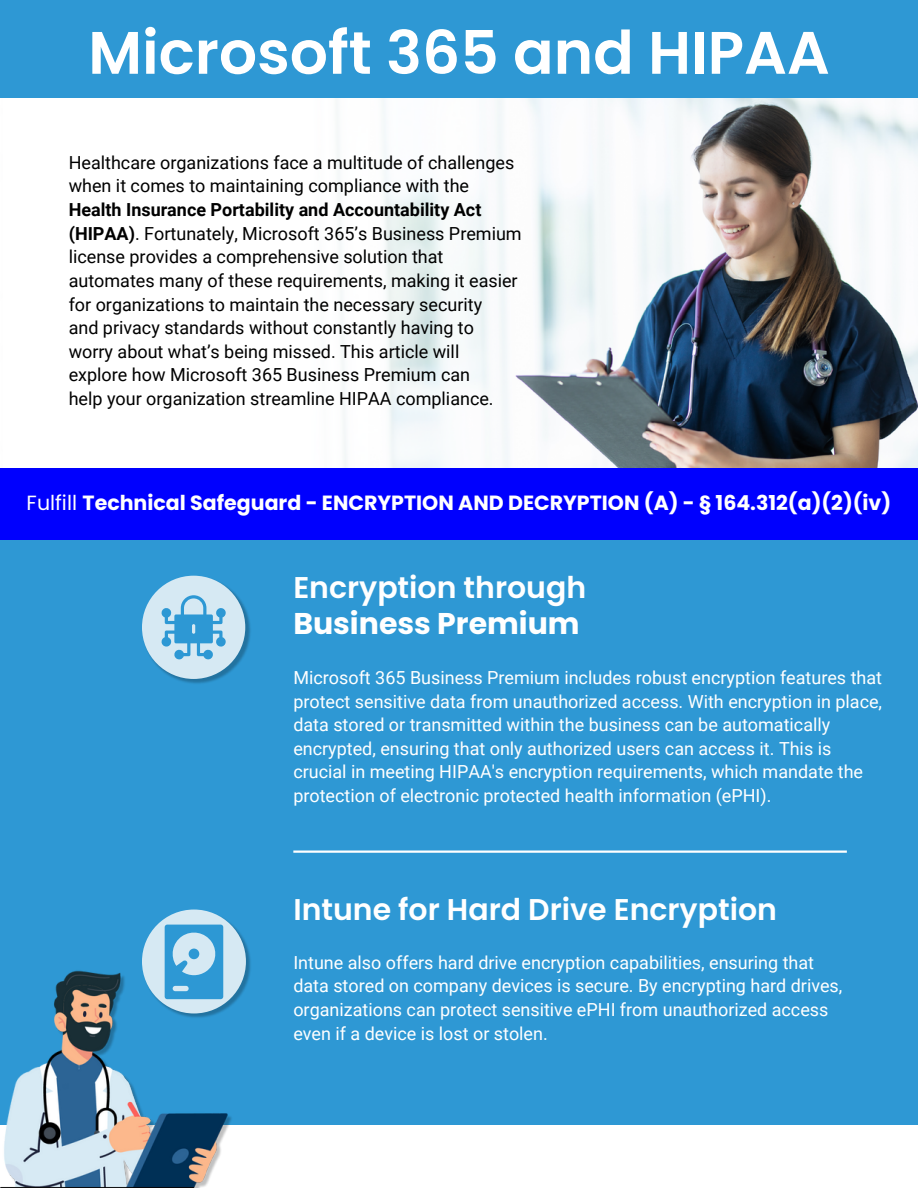
<style>
.page{position:relative;width:918px;height:1188px;background:#fff}
.page>*{position:absolute;margin:0;border:0;box-sizing:border-box;transform-origin:0 0}
.t1{font:600 59.85px "Poppins";color:#fff}
.t2{font:600 30px "Poppins";color:#fff}
.t3{font:700 30px "Poppins";color:#fff}
.t4{font:700 20.55px "Poppins";color:#fff}
.t5{font:18px/23.7px "Roboto";color:#fff}
.t6{font:18px "Roboto";color:#000}
.t7{font:700 18px "Roboto";color:#000}
.s1{font-weight:700}
.s2{font-weight:400}
</style>
<div class="page">
<div style="left:0;top:540px;width:918px;height:584px;background:#2e98d4"></div>
<img style="left:0;top:97px;width:918px;height:371px">
<div style="left:0;top:0;width:918px;height:97px;background:#2e98d4"></div>
<hr style="left:293px;top:851px;width:554px;height:2px;background:#fff">
<img style="left:0;top:970px;width:249px;height:218px">
<div style="left:0;top:468px;width:918px;height:72px;background:#0000fe"></div>
<img style="left:142px;top:576px;width:109px;height:108px">
<div style="left:142px;top:576px;width:103px;height:103px;background:#d6e9f3;border-radius:50%"></div>
<svg style="left:161px;top:595px;width:65px;height:65px"></svg>
<img style="left:142px;top:909px;width:109px;height:111px">
<div style="left:142px;top:910px;width:104px;height:103px;background:#d6e9f3;border-radius:50%"></div>
<svg style="left:165px;top:925px;width:58px;height:74px"></svg>
<p class="t1" style="left:88px;top:11px;width:743px">Microsoft 365 and HIPAA</p>
<p class="t6" style="left:69px;top:152px;width:447px">Healthcare organizations face a multitude of challenges</p>
<p class="t6" style="left:69px;top:176px;width:402px">when it comes to maintaining compliance with the</p>
<p class="t7" style="left:69px;top:199px;width:414px">Health Insurance Portability and Accountability Act</p>
<p class="t6" style="left:69px;top:223px;width:455px"><span class="s1">(HIPAA)</span>. Fortunately, Microsoft 365’s Business Premium</p>
<p class="t6" style="left:69px;top:247px;width:376px">license provides a comprehensive solution that</p>
<p class="t6" style="left:69px;top:270px;width:451px">automates many of these requirements, making it easier</p>
<p class="t6" style="left:69px;top:294px;width:415px">for organizations to maintain the necessary security</p>
<p class="t6" style="left:69px;top:318px;width:407px">and privacy standards without constantly having to</p>
<p class="t6" style="left:69px;top:341px;width:392px">worry about what’s being missed. This article will</p>
<p class="t6" style="left:69px;top:365px;width:403px">explore how Microsoft 365 Business Premium can</p>
<p class="t6" style="left:69px;top:388px;width:427px">help your organization streamline HIPAA compliance.</p>
<p class="t4" style="left:27px;top:489px;width:866px"><span class="s2">Fulfill</span> Technical Safeguard - ENCRYPTION AND DECRYPTION (A) - § 164.312(a)(2)(iv)</p>
<p class="t2" style="left:293px;top:567px;width:294px">Encryption through</p>
<p class="t3" style="left:293px;top:603px;width:288px">Business Premium</p>
<p class="t5" style="left:293px;top:666px;width:590px">Microsoft 365 Business Premium includes robust encryption features that protect sensitive data from unauthorized access. With encryption in place, data stored or transmitted within the business can be automatically encrypted, ensuring that only authorized users can access it. This is crucial in meeting HIPAA's encryption requirements, which mandate the protection of electronic protected health information (ePHI).</p>
<p class="t2" style="left:293px;top:888px;width:485px">Intune for Hard Drive Encryption</p>
<p class="t5" style="left:293px;top:951px;width:522px">Intune also offers hard drive encryption capabilities, ensuring that</p>
<p class="t5" style="left:293px;top:974px;width:551px">data stored on company devices is secure. By encrypting hard drives, organizations can protect sensitive ePHI from unauthorized access even if a device is lost or stolen.</p>
</div>
